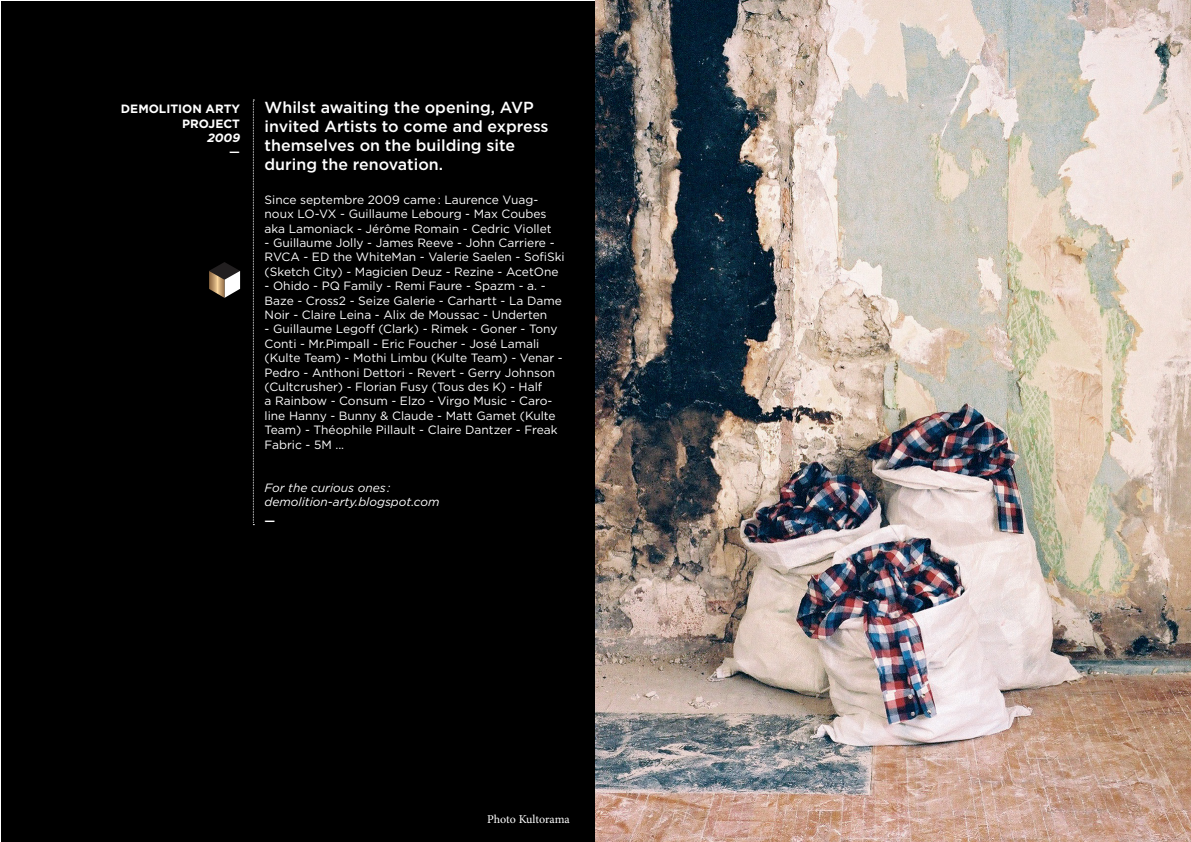
<style>
.page{position:relative;width:1191px;height:842px;background:#fff}
.page>*{position:absolute;margin:0;border:0;box-sizing:border-box;transform-origin:0 0}
.t1{font:500 16px/19.2px "Gotham HTF";color:#fff}
.t2{font:12px/14.4px "Gotham HTF";color:#fff}
.t3{font:italic 12px/14.4px "Gotham HTF";color:#fff}
.t4{font:700 12px/14.4px "Gotham HTF";color:#fff}
.t5{font:12px "Minion Pro";letter-spacing:-.005em;color:#fff}
.t6{font:italic 700 12px "Gotham HTF";color:#fff}
.t7{font:500 12px "Gotham HTF";color:#fff}
</style>
<div class="page">
<div style="left:0;top:1px;width:595px;height:840px;background:#000"></div>
<svg style="left:253px;top:100px;width:1px;height:425px"></svg>
<svg style="left:209px;top:262px;width:31px;height:36px"></svg>
<img style="left:595px;top:0;width:596px;height:841px">
<p class="t4" style="left:182px;top:101px;width:59px;text-indent:-61px">DEMOLITION ARTY<br>PROJECT</p>
<p class="t6" style="left:207px;top:131px;width:34px">2009</p>
<p class="t7" style="left:229px;top:145px;width:12px">—</p>
<h1 class="t1" style="left:264px;top:97px;width:285px">Whilst awaiting the opening, AVP invited Artists to come and express themselves on the building site during the renovation.</h1>
<p class="t2" style="left:264px;top:192px;width:288px">Since septembre 2009 came : Laurence Vuag&shy;noux LO-VX - Guillaume Lebourg - Max Coubes aka Lamoniack - Jérôme Romain - Cedric Viollet</p>
<p class="t2" style="left:264px;top:235px;width:302px">- Guillaume Jolly - James Reeve - John Carriere -<br>RVCA - ED the WhiteMan - Valerie Saelen - SofiSki (Sketch City) - Magicien Deuz - Rezine - AcetOne</p>
<p class="t2" style="left:264px;top:279px;width:299px">- Ohido - PQ Family - Remi Faure - Spazm - a. -<br>Baze - Cross2 - Seize Galerie - Carhartt - La Dame<br>Noir - Claire Leina - Alix de Moussac - Underten</p>
<p class="t2" style="left:264px;top:322px;width:300px">- Guillaume Legoff (Clark) - Rimek - Goner - Tony Conti - Mr.Pimpall - Eric Foucher - José Lamali (Kulte Team) - Mothi Limbu (Kulte Team) - Venar - Pedro - Anthoni Dettori - Revert - Gerry Johnson (Cultcrusher) - Florian Fusy (Tous des K) - Half<br>a Rainbow - Consum - Elzo - Virgo Music - Caro&shy;line Hanny - Bunny &amp; Claude - Matt Gamet (Kulte Team) - Théophile Pillault - Claire Dantzer - Freak Fabric - 5M ...</p>
<p class="t3" style="left:264px;top:480px;width:176px">For the curious ones: demolition-arty.blogspot.com</p>
<p class="t7" style="left:264px;top:514px;width:12px">—</p>
<p class="t5" style="left:487px;top:811px;width:84px">Photo Kultorama</p>
</div>
